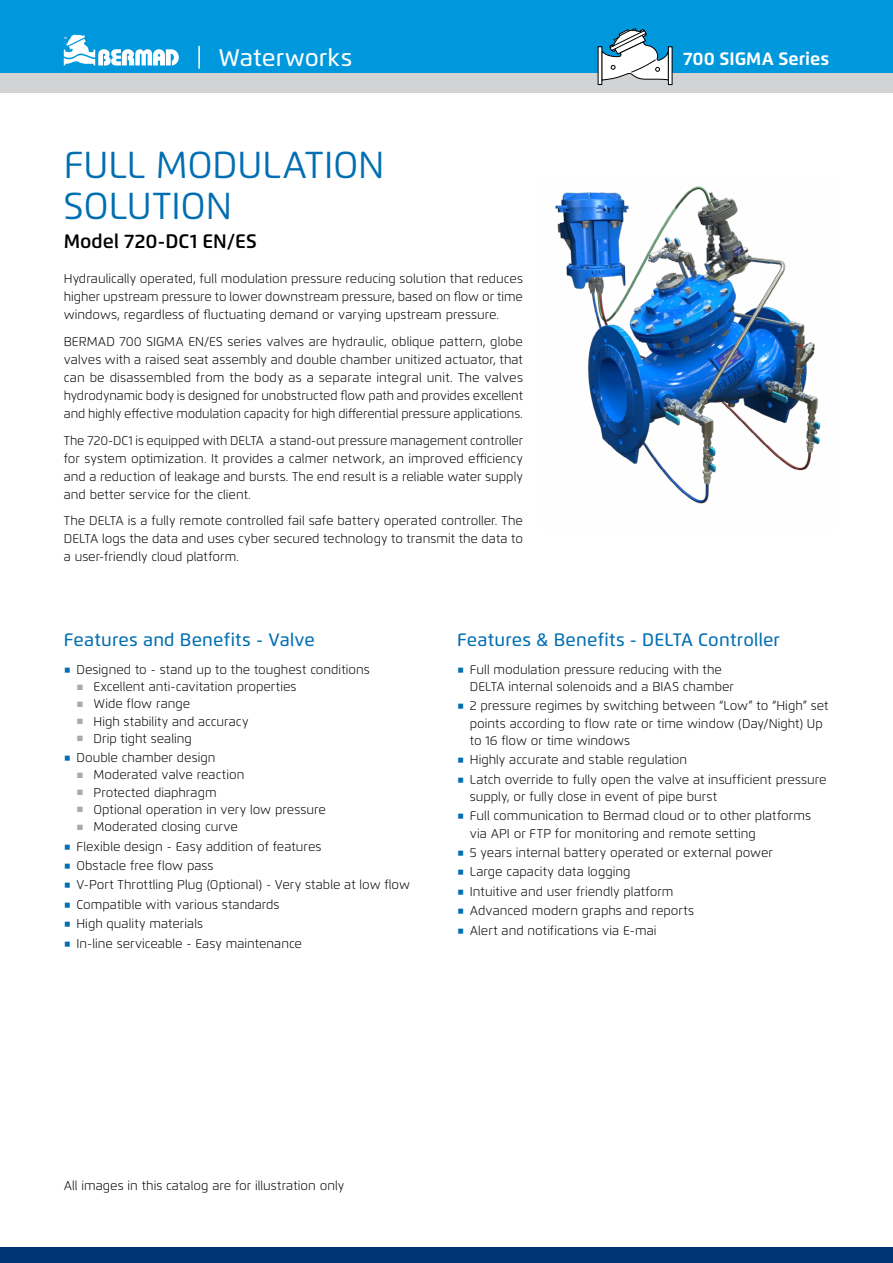
<style>
.page{position:relative;width:893px;height:1263px;background:#fff}
.page>*{position:absolute;margin:0;border:0;box-sizing:border-box;transform-origin:0 0}
.t1{font:37.5px/40.5px "Flexo";letter-spacing:-.005em;color:#006eb2}
.t2{font:500 24px "Flexo";color:#fff}
.t3{font:600 19.5px "Flexo";color:#000}
.t4{font:500 18px "Flexo";letter-spacing:.01em;color:#006eb2}
.t5{font:700 18px "Flexo";color:#fff}
.t6{font:300 12.75px/19.4px "Flexo";color:#000}
.s1{font-family:"Win Soft Pro";font-weight:500;font-size:19.2px;color:#006eb2}
.s2{color:#a7a9ac}
</style>
<div class="page">
<div style="left:0;top:1247px;width:893px;height:16px;background:#003573"></div>
<div style="left:0;top:0;width:893px;height:74px;background:#0098dd"></div>
<div style="left:0;top:74px;width:893px;height:19px;background:#d1d3d4"></div>
<hr style="left:198px;top:46px;width:2px;height:23px;background:#fff">
<svg style="left:602px;top:28px;width:67px;height:58px"></svg>
<div style="left:668px;top:46px;width:4px;height:39px;border:1px solid #000"></div>
<img style="left:555px;top:186px;width:266px;height:318px">
<svg style="left:64px;top:35px;width:115px;height:31px"></svg>
<h2 class="t2" style="left:218px;top:43px;width:135px">Waterworks</h2>
<h1 class="t1" style="left:64px;top:145px;width:322px">FULL MODULATION<br>SOLUTION</h1>
<h3 class="t3" style="left:64px;top:230px;width:195px">Model 720-DC1 EN/ES</h3>
<p class="t6" style="left:64px;top:270px;width:461px;line-height:18px;text-align:justify">Hydraulically operated, full modulation pressure reducing solution that reduces higher upstream pressure to lower downstream pressure, based on flow or time windows, regardless of fluctuating demand or varying upstream pressure.</p>
<p class="t6" style="left:64px;top:333px;width:461px;line-height:18px;text-align:justify">BERMAD 700 SIGMA EN/ES series valves are hydraulic, oblique pattern, globe valves with a raised seat assembly and double chamber unitized actuator, that can be disassembled from the body as a separate integral unit. The valves hydrodynamic body is designed for unobstructed flow path and provides excellent and highly effective modulation capacity for high differential pressure applications.</p>
<p class="t6" style="left:64px;top:431px;width:461px;line-height:18px;text-align:justify">The 720-DC1 is equipped with DELTA a stand-out pressure management controller for system optimization. It provides a calmer network, an improved efficiency and a reduction of leakage and bursts. The end result is a reliable water supply and better service for the client.</p>
<p class="t6" style="left:64px;top:512px;width:461px;line-height:18px;text-align:justify">The DELTA is a fully remote controlled fail safe battery operated controller. The DELTA logs the data and uses cyber secured technology to transmit the data to a user-friendly cloud platform.</p>
<h3 class="t5" style="left:683px;top:48px;width:148px">700 SIGMA Series</h3>
<h3 class="t4" style="left:64px;top:629px;width:253px">Features and Benefits - Valve</h3>
<p class="t6" style="left:64px;top:660px;width:308px"><span class="s1">ֺ</span> Designed to - stand up to the toughest conditions</p>
<p class="t6" style="left:77px;top:677px;width:221px"><span class="s2">■</span> Excellent anti-cavitation properties</p>
<p class="t6" style="left:77px;top:694px;width:115px"><span class="s2">■</span> Wide flow range</p>
<p class="t6" style="left:77px;top:711px;width:173px"><span class="s2">■</span> High stability and accuracy</p>
<p class="t6" style="left:64px;top:729px;width:153px;text-indent:13px"><span class="s2">■</span> Drip tight sealing<br><span class="s1">ֺ</span> Double chamber design</p>
<p class="t6" style="left:77px;top:765px;width:169px"><span class="s2">■</span> Moderated valve reaction</p>
<p class="t6" style="left:77px;top:783px;width:141px"><span class="s2">■</span> Protected diaphragm</p>
<p class="t6" style="left:77px;top:800px;width:250px"><span class="s2">■</span> Optional operation in very low pressure</p>
<p class="t6" style="left:64px;top:817px;width:348px;text-indent:13px"><span class="s2">■</span> Moderated closing curve<br><span class="s1">ֺ</span> Flexible design - Easy addition of features<br><span class="s1">ֺ</span> Obstacle free flow pass<br><span class="s1">ֺ</span> V-Port Throttling Plug (Optional) - Very stable at low flow <span class="s1">ֺ</span> Compatible with various standards<br><span class="s1">ֺ</span> High quality materials<br><span class="s1">ֺ</span> In-line serviceable - Easy maintenance</p>
<h3 class="t4" style="left:457px;top:629px;width:324px">Features &amp; Benefits - DELTA Controller</h3>
<p class="t6" style="left:470px;top:661px;width:266px;line-height:17.2px;text-indent:-13px"><span class="s1">ֺ</span> Full modulation pressure reducing with the<br>DELTA internal solenoids and a BIAS chamber</p>
<p class="t6" style="left:470px;top:697px;width:360px;line-height:17.2px;text-indent:-13px"><span class="s1">ֺ</span> 2 pressure regimes by switching between “Low” to “High” set points according to flow rate or time window (Day/Night) Up to 16 flow or time windows</p>
<p class="t6" style="left:457px;top:750px;width:371px"><span class="s1">ֺ</span> Highly accurate and stable regulation<br><span class="s1">ֺ</span> Latch override to fully open the valve at insufficient pressure</p>
<p class="t6" style="left:457px;top:787px;width:355px;text-indent:13px">supply, or fully close in event of pipe burst<br><span class="s1">ֺ</span> Full communication to Bermad cloud or to other platforms</p>
<p class="t6" style="left:457px;top:823px;width:317px;text-indent:13px">via API or FTP for monitoring and remote setting<br><span class="s1">ֺ</span> 5 years internal battery operated or external power <span class="s1">ֺ</span> Large capacity data logging<br><span class="s1">ֺ</span> Intuitive and user friendly platform<br><span class="s1">ֺ</span> Advanced modern graphs and reports<br><span class="s1">ֺ</span> Alert and notifications via E-mai</p>
<p class="t6" style="left:64px;top:1176px;width:282px">All images in this catalog are for illustration only</p>
</div>
